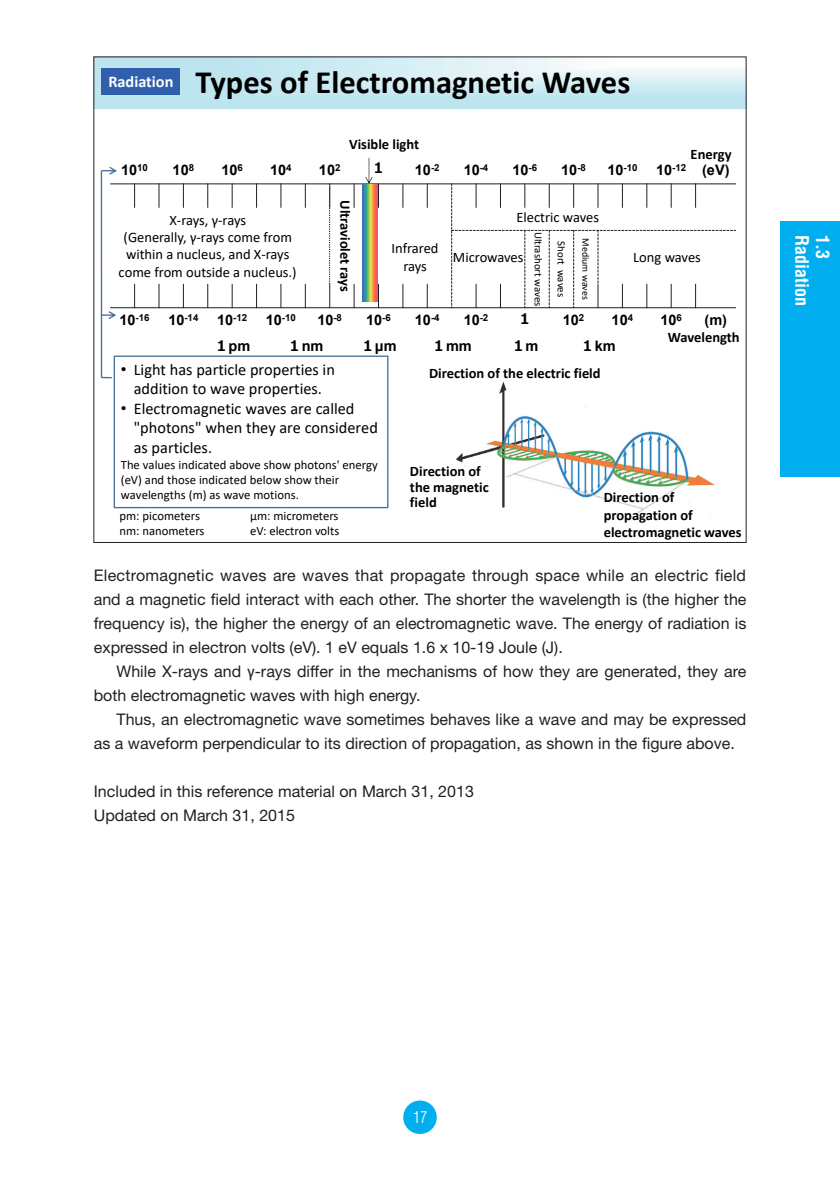
<style>
.page{position:relative;width:840px;height:1191px;background:#fff}
.page>*{position:absolute;margin:0;border:0;box-sizing:border-box;transform-origin:0 0}
.t1{font:700 32.6px "Calibri";color:#000}
.t2{font:700 condensed 18px "Helvetica";color:#fff}
.t3{font:16.2px/19.6px "Calibri";color:#000;text-align:center}
.t4{font:16px/24px "Helvetica Neue";color:#231f20}
.t5{font:300 condensed 16px "Helvetica";color:#fff}
.t6{font:700 14.4px/15.6px "Calibri";color:#000}
.t7{font:14.4px/17.4px "Calibri";color:#000;text-align:center}
.t8{font:700 14.4px "Arial";color:#000}
.t9{font:700 14.4px "Meiryo";color:#000}
.t10{font:12.6px/15.2px "Calibri";color:#000}
.t11{font:10.8px "Calibri";color:#000}
.t12{font:10px "Calibri";color:#000}
.t13{font:700 9.6px "Arial";color:#000}
.s1{font-size:14.4px}
.s2{font-family:"Meiryo"}
.s3{font-family:"Arial"}
.s4{font-style:inherit}
</style>
<div class="page">
<div style="left:403px;top:1100px;width:33px;height:34px;background:#00aeef;border-radius:50%"></div>
<div style="left:780px;top:221px;width:59px;height:255px;background:#00aeef"></div>
<img style="left:96px;top:59px;width:648px;height:49px">
<img style="left:454px;top:381px;width:261px;height:134px">
<svg style="left:134px;top:184px;width:1px;height:24px"></svg>
<svg style="left:134px;top:284px;width:1px;height:23px"></svg>
<svg style="left:158px;top:184px;width:1px;height:24px"></svg>
<svg style="left:158px;top:284px;width:1px;height:23px"></svg>
<svg style="left:183px;top:184px;width:1px;height:24px"></svg>
<svg style="left:183px;top:284px;width:1px;height:23px"></svg>
<svg style="left:207px;top:184px;width:1px;height:24px"></svg>
<svg style="left:207px;top:284px;width:1px;height:23px"></svg>
<svg style="left:231px;top:184px;width:1px;height:24px"></svg>
<svg style="left:231px;top:284px;width:1px;height:23px"></svg>
<svg style="left:256px;top:184px;width:1px;height:24px"></svg>
<svg style="left:256px;top:284px;width:1px;height:23px"></svg>
<svg style="left:280px;top:184px;width:1px;height:24px"></svg>
<svg style="left:280px;top:284px;width:1px;height:23px"></svg>
<svg style="left:305px;top:184px;width:1px;height:24px"></svg>
<svg style="left:305px;top:284px;width:1px;height:23px"></svg>
<svg style="left:353px;top:184px;width:1px;height:24px"></svg>
<svg style="left:353px;top:284px;width:1px;height:23px"></svg>
<svg style="left:378px;top:184px;width:1px;height:24px"></svg>
<svg style="left:378px;top:284px;width:1px;height:23px"></svg>
<svg style="left:402px;top:184px;width:1px;height:24px"></svg>
<svg style="left:402px;top:284px;width:1px;height:23px"></svg>
<svg style="left:426px;top:184px;width:1px;height:24px"></svg>
<svg style="left:426px;top:284px;width:1px;height:23px"></svg>
<hr style="left:110px;top:183px;width:625px;height:1px;background:#231f20">
<svg style="left:451px;top:183px;width:284px;height:124px"></svg>
<hr style="left:110px;top:307px;width:625px;height:1px;background:#231f20">
<img style="left:362px;top:185px;width:16px;height:116px">
<svg style="left:365px;top:158px;width:7px;height:25px"></svg>
<svg style="left:329px;top:183px;width:1px;height:125px"></svg>
<hr style="left:101px;top:171px;width:1px;height:206px;background:#4b7199">
<svg style="left:101px;top:167px;width:16px;height:8px"></svg>
<svg style="left:102px;top:311px;width:14px;height:8px"></svg>
<div style="left:101px;top:68px;width:79px;height:26px;background:#3060ad"></div>
<svg style="left:114px;top:355px;width:274px;height:153px"></svg>
<p class="t1" style="left:108px;top:59px;width:523px"><sup>Radiation</sup> Types of Electromagnetic Waves</p>
<p class="t6" style="left:349px;top:136px;width:71px">Visible light</p>
<p class="t6" style="left:690px;top:146px;width:42px">Energy</p>
<p class="t8" style="left:121px;top:160px;width:28px">10<sup>10</sup></p>
<p class="t8" style="left:172px;top:160px;width:23px">10<sup>8</sup></p>
<p class="t8" style="left:221px;top:160px;width:23px">10<sup>6</sup></p>
<p class="t8" style="left:270px;top:160px;width:23px">10<sup>4</sup></p>
<p class="t8" style="left:319px;top:160px;width:23px">10<sup>2</sup></p>
<p class="t9" style="left:371px;top:158px;width:16px">１</p>
<p class="t8" style="left:414px;top:160px;width:26px">10<sup>-2</sup></p>
<p class="t8" style="left:463px;top:160px;width:26px">10<sup>-4</sup></p>
<p class="t8" style="left:512px;top:160px;width:26px">10<sup>-6</sup></p>
<p class="t8" style="left:561px;top:160px;width:26px">10<sup>-8</sup></p>
<p class="t13" style="left:607px;top:161px;width:32px"><span class="s1">10</span>-10</p>
<p class="t8" style="left:655px;top:160px;width:75px">10<sup>-12</sup> (eV)</p>
<p class="t7" style="left:119px;top:211px;width:179px">X‐rays, γ‐rays<br>(Generally, γ‐rays come from within a nucleus, and X‐rays come from outside a nucleus.)</p>
<p class="t6" style="left:353px;top:200px;width:93px;rotate:90deg">Ultraviolet rays</p>
<p class="t7" style="left:516px;top:208px;width:84px">Electric waves</p>
<p class="t11" style="left:545px;top:232px;width:76px;rotate:90deg">Ultrashort waves</p>
<p class="t7" style="left:391px;top:239px;width:48px">Infrared rays</p>
<p class="t7" style="left:452px;top:248px;width:72px">Microwaves</p>
<p class="t11" style="left:568px;top:241px;width:57px;rotate:90deg">Short waves</p>
<p class="t12" style="left:592px;top:238px;width:63px;rotate:90deg">Medium waves</p>
<p class="t7" style="left:632px;top:248px;width:69px">Long waves</p>
<p class="t13" style="left:119px;top:310px;width:32px"><span class="s1">10</span>-16</p>
<p class="t13" style="left:168px;top:310px;width:32px"><span class="s1">10</span>-14</p>
<p class="t13" style="left:217px;top:310px;width:32px"><span class="s1">10</span>-12</p>
<p class="t13" style="left:266px;top:310px;width:32px"><span class="s1">10</span>-10</p>
<p class="t8" style="left:317px;top:310px;width:26px">10<sup>-8</sup></p>
<p class="t8" style="left:366px;top:310px;width:26px">10<sup>-6</sup></p>
<p class="t8" style="left:414px;top:310px;width:26px">10<sup>-4</sup></p>
<p class="t8" style="left:463px;top:310px;width:26px">10<sup>-2</sup></p>
<p class="t9" style="left:517px;top:308px;width:16px">１</p>
<p class="t8" style="left:562px;top:310px;width:23px">10<sup>2</sup></p>
<p class="t8" style="left:611px;top:310px;width:23px">10<sup>4</sup></p>
<p class="t8" style="left:660px;top:310px;width:23px">10<sup>6</sup></p>
<p class="t8" style="left:704px;top:310px;width:24px">(m)</p>
<p class="t8" style="left:214px;top:336px;width:38px"><span class="s2">１</span>pm</p>
<p class="t8" style="left:287px;top:336px;width:38px"><span class="s2">１</span>nm</p>
<p class="t8" style="left:360px;top:336px;width:38px"><span class="s2">１</span>μm</p>
<p class="t8" style="left:431px;top:336px;width:42px"><span class="s2">１</span>mm</p>
<p class="t9" style="left:511px;top:336px;width:29px">１<span class="s3">m</span></p>
<p class="t8" style="left:580px;top:336px;width:37px"><span class="s2">１</span>km</p>
<p class="t6" style="left:667px;top:329px;width:73px">Wavelength</p>
<p class="t3" style="left:121px;top:359px;width:215px"><span class="s3">•</span> Light has particle properties in addition to wave properties.</p>
<p class="t3" style="left:134px;top:398px;width:245px;text-align:left;text-indent:-13px"><span class="s3">•</span> Electromagnetic waves are called "photons" when they are considered as particles.</p>
<p class="t10" style="left:121px;top:457px;width:258px">The values indicated above show photons' energy (eV) and those indicated below show their wavelengths (m) as wave motions.</p>
<p class="t10" style="left:119px;top:507px;width:82px">pm: picometers</p>
<p class="t10" style="left:250px;top:507px;width:90px">μm: micrometers</p>
<p class="t10" style="left:119px;top:523px;width:86px">nm: nanometers</p>
<p class="t10" style="left:250px;top:523px;width:91px">eV: electron volts</p>
<p class="t6" style="left:429px;top:365px;width:173px">Direction of the electric field</p>
<p class="t6" style="left:410px;top:463px;width:80px">Direction of the magnetic field</p>
<p class="t6" style="left:603px;top:489px;width:139px;line-height:17.4px">Direction of propagation of electromagnetic waves</p>
<p class="t4" style="left:94px;top:563px;width:654px;text-align:justify">Electromagnetic waves are waves that propagate through space while an electric field and a magnetic field interact with each other. The shorter the wavelength is (the higher the frequency is), the higher the energy of an electromagnetic wave. The energy of radiation is expressed in electron volts (eV). 1 eV equals 1.6 x 10-19 Joule (J).</p>
<p class="t4" style="left:94px;top:659px;width:654px;text-indent:23px">While X-rays and <span class="s4">γ</span>-rays differ in the mechanisms of how they are generated, they are both electromagnetic waves with high energy.</p>
<p class="t4" style="left:94px;top:707px;width:653px;text-indent:23px">Thus, an electromagnetic wave sometimes behaves like a wave and may be expressed as a waveform perpendicular to its direction of propagation, as shown in the figure above.</p>
<p class="t4" style="left:94px;top:779px;width:381px">Included in this reference material on March 31, 2013</p>
<p class="t4" style="left:94px;top:803px;width:202px">Updated on March 31, 2015</p>
<p class="t2" style="left:812px;top:235px;width:73px;rotate:90deg">Radiation</p>
<p class="t2" style="left:833px;top:235px;width:25px;rotate:90deg">1.3</p>
<p class="t5" style="left:413px;top:1107px;width:16px">17</p>
</div>
